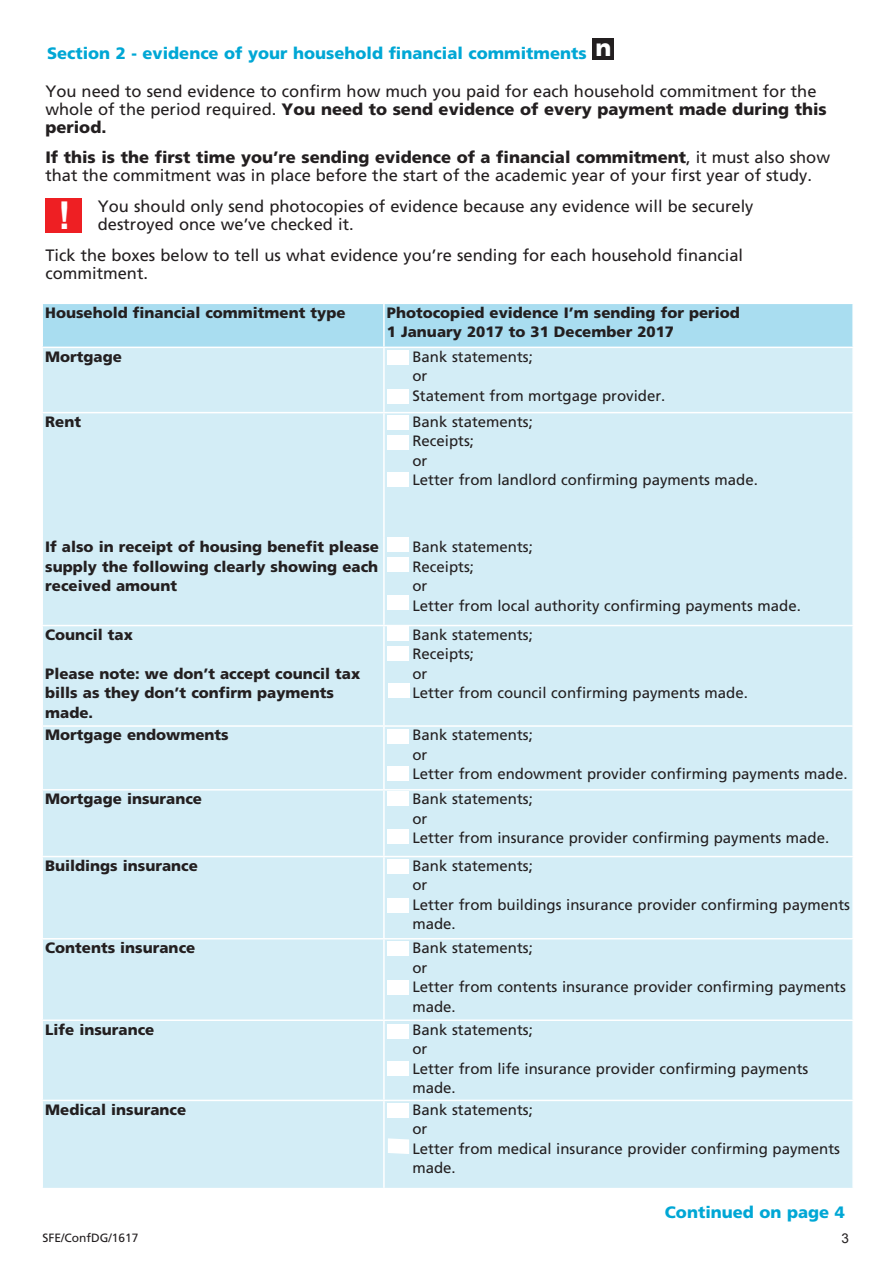
<style>
.page{position:relative;width:893px;height:1263px;background:#fff}
.page>*{position:absolute;margin:0;border:0;box-sizing:border-box;transform-origin:0 0}
.t1{font:700 38.4px "Arial";color:#fff}
.t2{font:900 24px "Frutiger LT Std";color:#fff}
.t3{font:16.5px/18px "Frutiger LT Std";color:#231f20}
.t4{font:900 16.5px "Frutiger LT Std";color:#00a7d5}
.t5{font:15px/19.5px "Frutiger LT Std";color:#231f20}
.t6{font:900 15px/19.5px "Frutiger LT Std";color:#231f20}
.t7{font:13.5px "Arial";color:#231f20}
.t8{font:12px "Frutiger LT Std";color:#231f20}
.s1{font-weight:900}
</style>
<div class="page">
<div style="left:593px;top:39px;width:21px;height:21px;background:#231f20"></div>
<div style="left:45px;top:198px;width:37px;height:35px;background:#ee1f23"></div>
<div style="left:43px;top:304px;width:809px;height:43px;background:#a9ddf0"></div>
<div style="left:43px;top:348px;width:809px;height:840px;background:#d3edf6"></div>
<hr style="left:383px;top:304px;width:2px;height:43px;background:#fff">
<hr style="left:383px;top:348px;width:2px;height:64px;background:#fff">
<hr style="left:41px;top:412px;width:343px;height:1px;background:#fff">
<hr style="left:384px;top:412px;width:470px;height:1px;background:#fff">
<hr style="left:383px;top:413px;width:2px;height:125px;background:#fff">
<hr style="left:383px;top:538px;width:2px;height:87px;background:#fff">
<hr style="left:41px;top:625px;width:343px;height:1px;background:#fff">
<hr style="left:384px;top:625px;width:470px;height:1px;background:#fff">
<hr style="left:383px;top:626px;width:2px;height:99px;background:#fff">
<hr style="left:41px;top:725px;width:343px;height:2px;background:#fff">
<hr style="left:384px;top:725px;width:470px;height:2px;background:#fff">
<hr style="left:383px;top:727px;width:2px;height:62px;background:#fff">
<hr style="left:41px;top:789px;width:343px;height:1px;background:#fff">
<hr style="left:384px;top:789px;width:470px;height:1px;background:#fff">
<hr style="left:383px;top:790px;width:2px;height:66px;background:#fff">
<hr style="left:41px;top:856px;width:343px;height:1px;background:#fff">
<hr style="left:384px;top:856px;width:470px;height:1px;background:#fff">
<hr style="left:383px;top:857px;width:2px;height:81px;background:#fff">
<hr style="left:41px;top:938px;width:343px;height:1px;background:#fff">
<hr style="left:384px;top:938px;width:470px;height:1px;background:#fff">
<hr style="left:383px;top:939px;width:2px;height:80px;background:#fff">
<hr style="left:41px;top:1019px;width:343px;height:2px;background:#fff">
<hr style="left:384px;top:1019px;width:470px;height:2px;background:#fff">
<hr style="left:383px;top:1021px;width:2px;height:79px;background:#fff">
<hr style="left:41px;top:1100px;width:343px;height:1px;background:#fff">
<hr style="left:384px;top:1100px;width:470px;height:1px;background:#fff">
<hr style="left:383px;top:1101px;width:2px;height:87px;background:#fff">
<div style="left:388px;top:350px;width:21px;height:14px;background:#fff"></div>
<div style="left:388px;top:389px;width:21px;height:14px;background:#fff"></div>
<div style="left:388px;top:415px;width:21px;height:14px;background:#fff"></div>
<div style="left:388px;top:435px;width:21px;height:14px;background:#fff"></div>
<div style="left:388px;top:472px;width:21px;height:15px;background:#fff"></div>
<div style="left:388px;top:537px;width:21px;height:14px;background:#fff"></div>
<div style="left:388px;top:557px;width:21px;height:15px;background:#fff"></div>
<div style="left:388px;top:595px;width:21px;height:15px;background:#fff"></div>
<div style="left:388px;top:626px;width:21px;height:14px;background:#fff"></div>
<div style="left:388px;top:646px;width:21px;height:15px;background:#fff"></div>
<div style="left:388px;top:683px;width:21px;height:15px;background:#fff"></div>
<div style="left:388px;top:729px;width:21px;height:15px;background:#fff"></div>
<div style="left:388px;top:766px;width:21px;height:14px;background:#fff"></div>
<div style="left:388px;top:791px;width:21px;height:15px;background:#fff"></div>
<div style="left:388px;top:830px;width:21px;height:14px;background:#fff"></div>
<div style="left:388px;top:859px;width:21px;height:14px;background:#fff"></div>
<div style="left:388px;top:898px;width:21px;height:14px;background:#fff"></div>
<div style="left:388px;top:941px;width:21px;height:15px;background:#fff"></div>
<div style="left:388px;top:981px;width:21px;height:14px;background:#fff"></div>
<div style="left:388px;top:1024px;width:21px;height:14px;background:#fff"></div>
<div style="left:388px;top:1061px;width:21px;height:15px;background:#fff"></div>
<div style="left:388px;top:1103px;width:21px;height:15px;background:#fff"></div>
<svg style="left:388px;top:1138px;width:21px;height:16px"></svg>
<p class="t4" style="left:47px;top:43px;width:541px">Section 2 - evidence of your household financial commitments</p>
<p class="t2" style="left:595px;top:33px;width:18px">n</p>
<p class="t3" style="left:45px;top:82px;width:783px">You need to send evidence to confirm how much you paid for each household commitment for the whole of the period required. <span class="s1">You need to send evidence of every payment made during this period.</span></p>
<p class="t3" style="left:45px;top:149px;width:786px"><span class="s1">If this is the first time you’re sending evidence of a financial commitment</span>, it must also show that the commitment was in place before the start of the academic year of your first year of study.</p>
<p class="t3" style="left:98px;top:197px;width:657px">You should only send photocopies of evidence because any evidence will be securely destroyed once we’ve checked it.</p>
<p class="t3" style="left:45px;top:246px;width:699px">Tick the boxes below to tell us what evidence you’re sending for each household financial commitment.</p>
<h1 class="t1" style="left:58px;top:190px;width:14px">!</h1>
<p class="t6" style="left:45px;top:303px;width:302px">Household financial commitment type</p>
<p class="t6" style="left:387px;top:303px;width:355px">Photocopied evidence I’m sending for period<br>1 January 2017 to 31 December 2017</p>
<p class="t6" style="left:45px;top:347px;width:78px">Mortgage</p>
<p class="t5" style="left:412px;top:347px;width:254px">Bank statements;<br>or<br>Statement from mortgage provider.</p>
<p class="t6" style="left:45px;top:412px;width:37px">Rent</p>
<p class="t5" style="left:412px;top:412px;width:347px">Bank statements;<br>Receipts;<br>or<br>Letter from landlord confirming payments made.</p>
<p class="t6" style="left:45px;top:537px;width:335px">If also in receipt of housing benefit please</p>
<p class="t5" style="left:412px;top:537px;width:122px">Bank statements;</p>
<p class="t6" style="left:45px;top:557px;width:334px">supply the following clearly showing each</p>
<p class="t5" style="left:412px;top:557px;width:63px">Receipts;</p>
<p class="t6" style="left:45px;top:576px;width:133px">received amount</p>
<p class="t5" style="left:412px;top:576px;width:390px">or<br>Letter from local authority confirming payments made.</p>
<p class="t6" style="left:45px;top:625px;width:89px">Council tax</p>
<p class="t5" style="left:412px;top:625px;width:122px">Bank statements;<br>Receipts;</p>
<p class="t6" style="left:45px;top:664px;width:317px">Please note: we don’t accept council tax</p>
<p class="t5" style="left:412px;top:664px;width:16px">or</p>
<p class="t6" style="left:45px;top:683px;width:290px">bills as they don’t confirm payments</p>
<p class="t5" style="left:412px;top:683px;width:337px">Letter from council confirming payments made.</p>
<p class="t6" style="left:45px;top:703px;width:49px">made.</p>
<p class="t6" style="left:45px;top:725px;width:185px">Mortgage endowments</p>
<p class="t5" style="left:412px;top:725px;width:437px">Bank statements;<br>or<br>Letter from endowment provider confirming payments made.</p>
<p class="t6" style="left:45px;top:789px;width:158px">Mortgage insurance</p>
<p class="t5" style="left:412px;top:789px;width:418px">Bank statements;<br>or<br>Letter from insurance provider confirming payments made.</p>
<p class="t6" style="left:45px;top:856px;width:154px">Buildings insurance</p>
<p class="t5" style="left:412px;top:856px;width:439px">Bank statements;<br>or<br>Letter from buildings insurance provider confirming payments made.</p>
<p class="t6" style="left:45px;top:938px;width:152px">Contents insurance</p>
<p class="t5" style="left:412px;top:938px;width:435px">Bank statements;<br>or<br>Letter from contents insurance provider confirming payments made.</p>
<p class="t6" style="left:45px;top:1019px;width:111px">Life insurance</p>
<p class="t5" style="left:412px;top:1019px;width:397px">Bank statements;<br>or<br>Letter from life insurance provider confirming payments made.</p>
<p class="t6" style="left:45px;top:1099px;width:142px">Medical insurance</p>
<p class="t5" style="left:412px;top:1100px;width:429px">Bank statements;<br>or<br>Letter from medical insurance provider confirming payments made.</p>
<p class="t4" style="left:665px;top:1202px;width:181px">Continued on page 4</p>
<p class="t8" style="left:43px;top:1230px;width:98px">SFE/ConfDG/1617</p>
<p class="t7" style="left:842px;top:1229px;width:9px">3</p>
</div>
